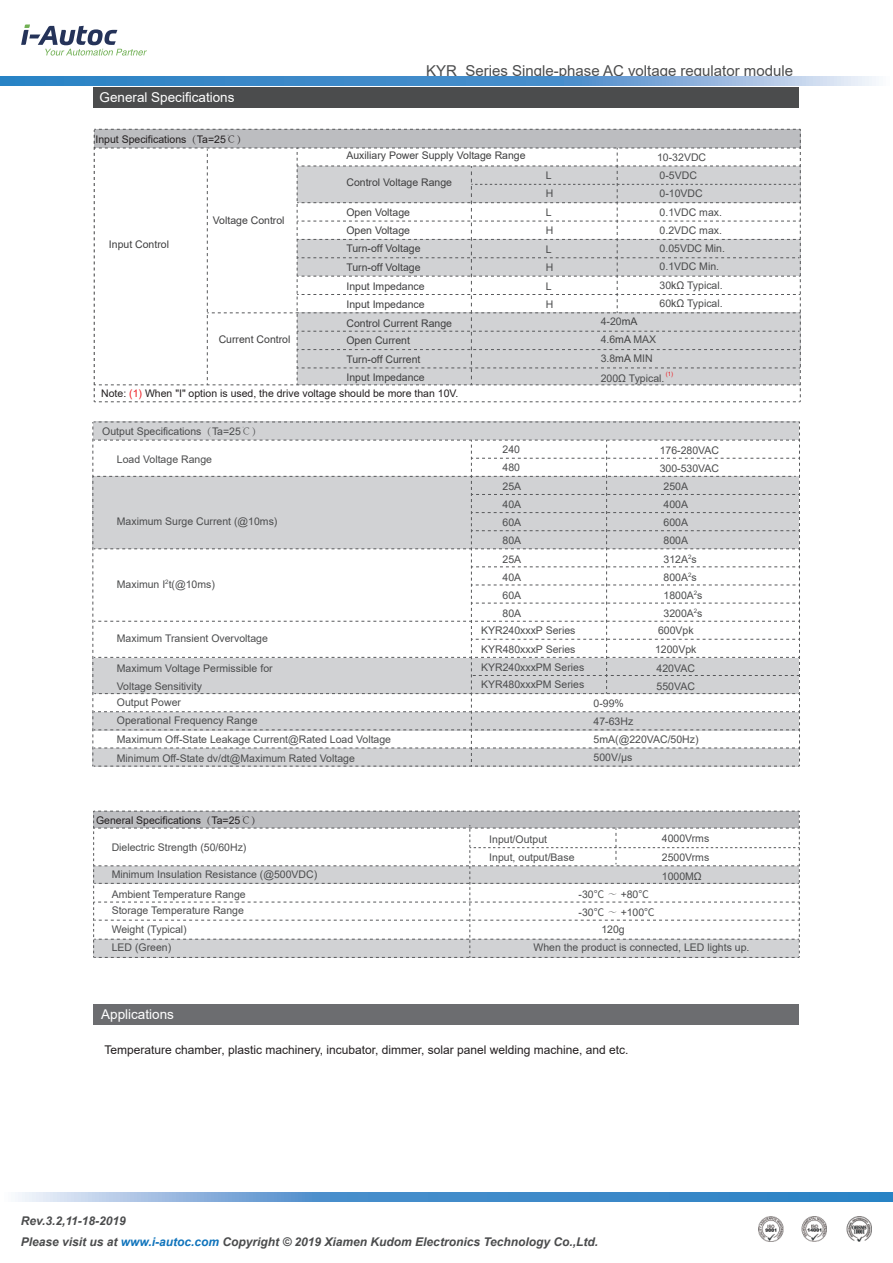
<style>
.page{position:relative;width:893px;height:1263px;background:#fff}
.page>*{position:absolute;margin:0;border:0;box-sizing:border-box;transform-origin:0 0}
.t1{font:15px "Arial";color:#4b4c4d}
.t2{font:13.5px "Arial";color:#fff}
.t3{font:italic 700 12px/21px "Arial";color:#4b4c4d}
.t4{font:12px "Arial";color:#231f20}
.t5{font:10.5px/18px "Arial";color:#4b4c4d}
.t6{font:10.5px/18.9px "Arial";color:#3e3e3f}
.t7{font:10.5px "Arial";color:#231f20}
.t8{font:6px "Arial";color:#ee1d23}
.s1{font-family:"Adobe Song Std";font-weight:300}
.s2{color:#3e3e3f}
.s3{color:#ee1d23}
.s4{font-family:"Source Han Sans CN"}
.s5{color:#1074bc}
</style>
<div class="page">
<svg style="left:21px;top:24px;width:126px;height:32px"></svg>
<img style="left:759px;top:1216px;width:113px;height:26px">
<div style="left:93px;top:87px;width:705px;height:21px;background:#4b4c4d"></div>
<div style="left:93px;top:1004px;width:705px;height:20px;background:#6c6d70"></div>
<svg style="left:93px;top:811px;width:707px;height:147px"></svg>
<svg style="left:94px;top:129px;width:707px;height:273px"></svg>
<svg style="left:93px;top:422px;width:707px;height:345px"></svg>
<svg style="left:18px;top:1192px;width:875px;height:9px"></svg>
<svg style="left:0;top:77px;width:876px;height:8px"></svg>
<p class="t2" style="left:99px;top:88px;width:137px">General Specifications</p>
<p class="t7" style="left:95px;top:132px;width:153px">Input Specifications<span class="s1">（</span>Ta=25<span class="s1">℃）</span></p>
<p class="t6" style="left:109px;top:235px;width:62px">Input Control</p>
<p class="t6" style="left:213px;top:210px;width:73px">Voltage Control</p>
<p class="t6" style="left:219px;top:330px;width:73px">Current Control</p>
<h1 class="t1" style="left:426px;top:60px;width:368px">KYR Series Single-phase AC voltage regulator module</h1>
<p class="t6" style="left:346px;top:146px;width:181px">Auxiliary Power Supply Voltage Range</p>
<p class="t6" style="left:346px;top:173px;width:107px">Control Voltage Range</p>
<p class="t6" style="left:346px;top:203px;width:65px">Open Voltage</p>
<p class="t6" style="left:346px;top:239px;width:80px">Turn-off Voltage<br>Turn-off Voltage<br>Input Impedance</p>
<p class="t6" style="left:346px;top:294px;width:107px">Input Impedance<br>Control Current Range</p>
<p class="t6" style="left:346px;top:331px;width:80px;line-height:18.5px">Open Current<br>Turn-off Current<br>Input Impedance</p>
<p class="t6" style="left:346px;top:221px;width:65px">Open Voltage</p>
<p class="t5" style="left:546px;top:166px;width:9px">L<br>H<br>L<br>H<br>L<br>H</p>
<p class="t5" style="left:546px;top:277px;width:9px">L<br>H</p>
<p class="t5" style="left:657px;top:148px;width:69px">10-32VDC<br>0-5VDC<br>0-10VDC<br>0.1VDC max.<br>0.2VDC max.<br>0.05VDC Min.<br>0.1VDC Min.<br>30<span class="s2">k</span>Ω Typical.<br>60<span class="s2">k</span>Ω Typical.</p>
<p class="t5" style="left:601px;top:312px;width:57px">4-20<span class="s2">mA<br></span>4.6<span class="s2">mA</span> MAX<br>3.8<span class="s2">mA</span> MIN</p>
<p class="t5" style="left:601px;top:369px;width:65px">200Ω Typical.</p>
<p class="t8" style="left:666px;top:369px;width:9px">(1)</p>
<p class="t7" style="left:101px;top:386px;width:359px">Note: <span class="s3">(1)</span> When "I" option is used, the drive voltage should be more than 10V.</p>
<p class="t5" style="left:102px;top:422px;width:161px">Output Specifications<span class="s1">（</span>Ta=25<span class="s1">℃）</span></p>
<p class="t5" style="left:117px;top:450px;width:97px">Load Voltage Range</p>
<p class="t5" style="left:117px;top:512px;width:162px">Maximum Surge Current (@10ms)</p>
<p class="t5" style="left:117px;top:575px;width:100px">Maximun I<sup>2</sup>t(@10ms)</p>
<p class="t5" style="left:117px;top:629px;width:153px">Maximum Transient Overvoltage</p>
<p class="t5" style="left:503px;top:441px;width:19px">240<br>480</p>
<p class="t5" style="left:503px;top:477px;width:20px;text-align:justify">25A 40A 60A</p>
<p class="t5" style="left:503px;top:532px;width:20px">80A</p>
<p class="t5" style="left:503px;top:550px;width:20px;text-align:justify">25A 40A 60A</p>
<p class="t5" style="left:503px;top:604px;width:20px">80A</p>
<p class="t5" style="left:481px;top:621px;width:96px">KYR240xxxP Series</p>
<p class="t5" style="left:481px;top:640px;width:96px">KYR480xxxP Series</p>
<p class="t5" style="left:660px;top:442px;width:61px">176-280VAC</p>
<p class="t5" style="left:660px;top:460px;width:61px">300-530VAC</p>
<p class="t5" style="left:663px;top:477px;width:26px">250A</p>
<p class="t5" style="left:663px;top:495px;width:26px">400A</p>
<p class="t5" style="left:663px;top:513px;width:26px">600A</p>
<p class="t5" style="left:663px;top:532px;width:26px">800A</p>
<p class="t5" style="left:663px;top:550px;width:35px">312A<sup>2</sup>s</p>
<p class="t5" style="left:663px;top:568px;width:35px">800A<sup>2</sup>s</p>
<p class="t5" style="left:663px;top:586px;width:41px">1800A<sup>2</sup>s</p>
<p class="t5" style="left:663px;top:604px;width:41px">3200A<sup>2</sup>s</p>
<p class="t5" style="left:655px;top:640px;width:43px">1200Vpk</p>
<p class="t5" style="left:658px;top:621px;width:37px">600Vpk</p>
<p class="t5" style="left:481px;top:658px;width:105px">KYR240xxxPM Series</p>
<p class="t5" style="left:117px;top:659px;width:157px">Maximum Voltage Permissible for<br>Voltage Sensitivity</p>
<p class="t5" style="left:657px;top:659px;width:40px">420VAC<br>550VAC</p>
<p class="t5" style="left:481px;top:675px;width:105px">KYR480xxxPM Series</p>
<p class="t5" style="left:117px;top:693px;width:66px">Output Power</p>
<p class="t5" style="left:117px;top:730px;width:276px">Maximum Off-State Leakage Current@Rated Load Voltage</p>
<p class="t5" style="left:117px;top:711px;width:142px">Operational Frequency Range</p>
<p class="t5" style="left:117px;top:749px;width:240px">Minimum Off-State dv/dt@Maximum Rated Voltage</p>
<p class="t7" style="left:96px;top:813px;width:167px">General Specifications<span class="s1">（</span>Ta=25<span class="s1">℃）</span></p>
<p class="t5" style="left:594px;top:694px;width:41px">0-99%<br>47-63Hz</p>
<p class="t5" style="left:594px;top:730px;width:106px">5mA(@220VAC/50Hz)<br>500V/μs</p>
<p class="t5" style="left:662px;top:829px;width:49px">4000Vrms</p>
<p class="t5" style="left:112px;top:839px;width:136px">Dielectric Strength (50/60Hz)</p>
<p class="t5" style="left:489px;top:830px;width:87px">Input/Output<br>Input, output/Base</p>
<p class="t5" style="left:112px;top:886px;width:136px;line-height:16.6px">Ambient Temperature Range<br>Storage Temperature Range</p>
<p class="t5" style="left:112px;top:920px;width:77px">Weight (Typical)</p>
<p class="t5" style="left:601px;top:920px;width:25px">120g</p>
<p class="t5" style="left:662px;top:848px;width:49px;line-height:18.5px">2500Vrms<br>1000MΩ</p>
<p class="t5" style="left:112px;top:865px;width:207px">Minimum Insulation Resistance (@500VDC)</p>
<p class="t5" style="left:579px;top:886px;width:78px">-30<span class="s4">℃</span> <span class="s1">～</span> +80<span class="s4">℃ </span>-30<span class="s4">℃</span> <span class="s1">～</span> +100<span class="s4">℃</span></p>
<p class="t5" style="left:112px;top:938px;width:61px">LED (Green)</p>
<p class="t5" style="left:533px;top:938px;width:217px">When the product is connected, LED lights up.</p>
<p class="t2" style="left:101px;top:1005px;width:74px">Applications</p>
<p class="t4" style="left:105px;top:1041px;width:526px">Temperature chamber, plastic machinery, incubator, dimmer, solar panel welding machine, and etc.</p>
<p class="t3" style="left:21px;top:1210px;width:579px">Rev.3.2,11-18-2019<br>Please visit us at <span class="s5">www.i-autoc.com</span> Copyright © 2019 Xiamen Kudom Electronics Technology Co.,Ltd.</p>
</div>
